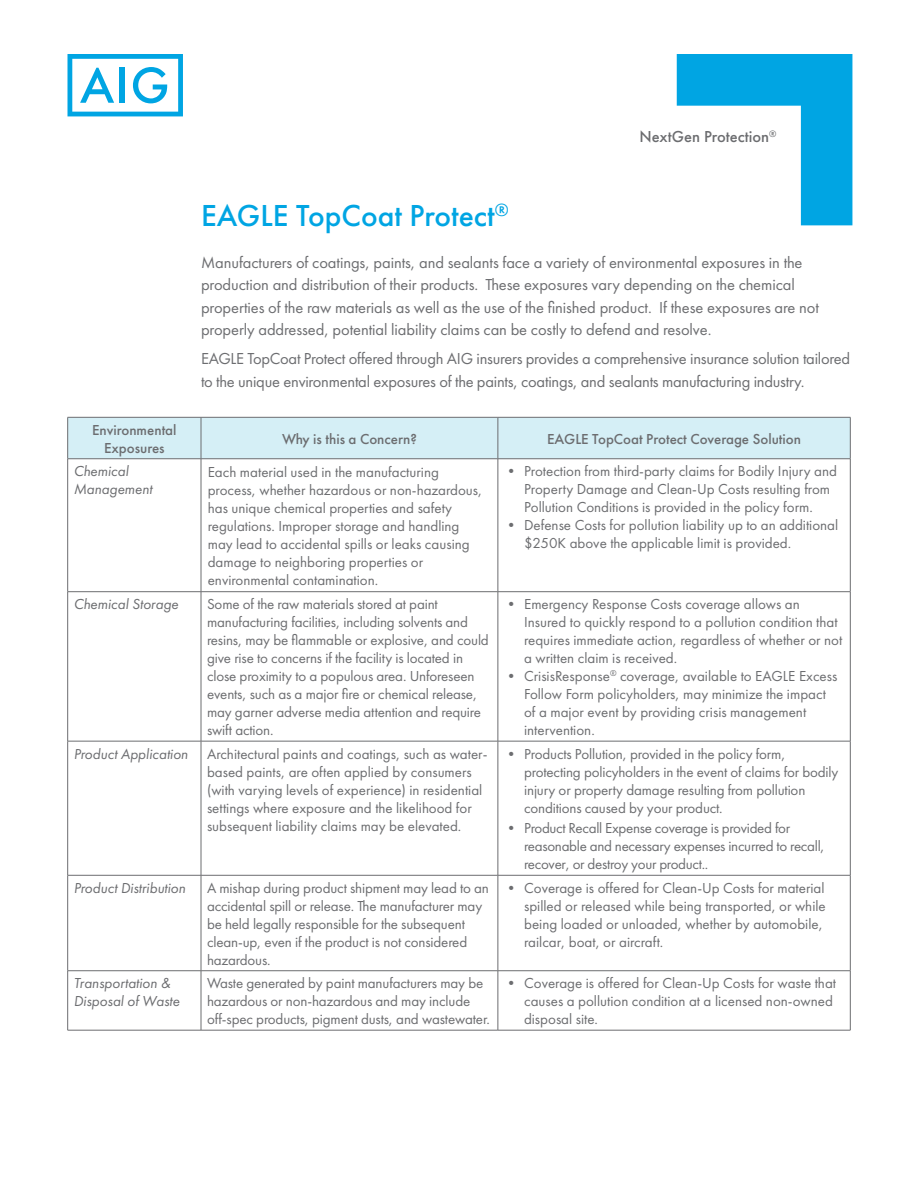
<style>
.page{position:relative;width:918px;height:1188px;background:#fff}
.page>*{position:absolute;margin:0;border:0;box-sizing:border-box;transform-origin:0 0}
.t1{font:500 31.5px "Futura PT";color:#00a5e3}
.t2{font:16.5px/22.5px "Futura PT";letter-spacing:-.005em;color:#6c6d70}
.t3{font:500 16.5px "Futura PT";color:#6c6d70}
.t4{font:15px/18px "Futura PT";color:#6c6d70}
.t5{font:15px/18px "Futura PT";letter-spacing:-.02em;color:#6c6d70}
.t6{font:italic 15px/18px "Futura PT";color:#6c6d70}
.t7{font:500 15px/18px "Futura PT";color:#6c6d70;text-align:center}
</style>
<div class="page">
<svg style="left:68px;top:54px;width:115px;height:62px"></svg>
<svg style="left:677px;top:54px;width:175px;height:171px"></svg>
<div style="left:68px;top:418px;width:782px;height:40px;background:#d5eff6"></div>
<hr style="left:68px;top:417px;width:133px;height:1px;background:#6c6d70">
<hr style="left:67px;top:417px;width:1px;height:42px;background:#6c6d70">
<hr style="left:68px;top:458px;width:133px;height:1px;background:#6c6d70">
<hr style="left:201px;top:417px;width:297px;height:1px;background:#6c6d70">
<hr style="left:201px;top:417px;width:1px;height:42px;background:#6c6d70">
<hr style="left:201px;top:458px;width:297px;height:1px;background:#6c6d70">
<hr style="left:498px;top:417px;width:352px;height:1px;background:#6c6d70">
<hr style="left:498px;top:417px;width:1px;height:42px;background:#6c6d70">
<hr style="left:850px;top:417px;width:1px;height:42px;background:#6c6d70">
<hr style="left:498px;top:458px;width:352px;height:1px;background:#6c6d70">
<hr style="left:67px;top:459px;width:1px;height:133px;background:#6c6d70">
<hr style="left:850px;top:459px;width:1px;height:133px;background:#6c6d70">
<hr style="left:201px;top:459px;width:1px;height:133px;background:#6c6d70">
<hr style="left:498px;top:459px;width:1px;height:133px;background:#6c6d70">
<hr style="left:68px;top:591px;width:133px;height:1px;background:#6c6d70">
<hr style="left:67px;top:592px;width:1px;height:149px;background:#6c6d70">
<hr style="left:498px;top:591px;width:352px;height:1px;background:#6c6d70">
<hr style="left:850px;top:592px;width:1px;height:149px;background:#6c6d70">
<hr style="left:201px;top:591px;width:297px;height:1px;background:#6c6d70">
<hr style="left:201px;top:592px;width:1px;height:149px;background:#6c6d70">
<hr style="left:498px;top:592px;width:1px;height:149px;background:#6c6d70">
<hr style="left:201px;top:741px;width:297px;height:1px;background:#6c6d70">
<hr style="left:68px;top:741px;width:133px;height:1px;background:#6c6d70">
<hr style="left:67px;top:741px;width:1px;height:134px;background:#6c6d70">
<hr style="left:201px;top:741px;width:1px;height:134px;background:#6c6d70">
<hr style="left:498px;top:741px;width:352px;height:1px;background:#6c6d70">
<hr style="left:498px;top:741px;width:1px;height:134px;background:#6c6d70">
<hr style="left:850px;top:741px;width:1px;height:134px;background:#6c6d70">
<hr style="left:68px;top:875px;width:133px;height:1px;background:#6c6d70">
<hr style="left:67px;top:875px;width:1px;height:96px;background:#6c6d70">
<hr style="left:498px;top:875px;width:352px;height:1px;background:#6c6d70">
<hr style="left:850px;top:875px;width:1px;height:96px;background:#6c6d70">
<hr style="left:68px;top:970px;width:133px;height:1px;background:#6c6d70">
<hr style="left:67px;top:971px;width:1px;height:59px;background:#6c6d70">
<hr style="left:498px;top:970px;width:352px;height:1px;background:#6c6d70">
<hr style="left:850px;top:971px;width:1px;height:59px;background:#6c6d70">
<hr style="left:68px;top:1030px;width:133px;height:1px;background:#6c6d70">
<hr style="left:498px;top:1030px;width:352px;height:1px;background:#6c6d70">
<hr style="left:201px;top:875px;width:297px;height:1px;background:#6c6d70">
<hr style="left:201px;top:875px;width:1px;height:96px;background:#6c6d70">
<hr style="left:498px;top:875px;width:1px;height:96px;background:#6c6d70">
<hr style="left:201px;top:970px;width:297px;height:1px;background:#6c6d70">
<hr style="left:201px;top:971px;width:1px;height:59px;background:#6c6d70">
<hr style="left:498px;top:971px;width:1px;height:59px;background:#6c6d70">
<hr style="left:201px;top:1030px;width:297px;height:1px;background:#6c6d70">
<h1 class="t1" style="left:201px;top:197px;width:309px">EAGLE TopCoat Protect<sup>®</sup></h1>
<p class="t3" style="left:640px;top:127px;width:138px">NextGen Protection<sup>®</sup></p>
<p class="t2" style="left:201px;top:251px;width:619px">Manufacturers of coatings, paints, and sealants face a variety of environmental exposures in the production and distribution of their products. These exposures vary depending on the chemical properties of the raw materials as well as the use of the finished product. If these exposures are not properly addressed, potential liability claims can be costly to defend and resolve.</p>
<p class="t2" style="left:201px;top:347px;width:651px">EAGLE TopCoat Protect offered through AIG insurers provides a comprehensive insurance solution tailored to the unique environmental exposures of the paints, coatings, and sealants manufacturing industry.</p>
<p class="t7" style="left:92px;top:421px;width:86px">Environmental<br>Exposures</p>
<p class="t7" style="left:282px;top:430px;width:136px">Why is this a Concern?</p>
<p class="t7" style="left:547px;top:430px;width:256px">EAGLE TopCoat Protect Coverage Solution</p>
<p class="t6" style="left:74px;top:462px;width:80px">Chemical<br>Management</p>
<p class="t4" style="left:208px;top:463px;width:276px">Each material used in the manufacturing process, whether hazardous or non-hazardous, has unique chemical properties and safety regulations. Improper storage and handling may lead to accidental spills or leaks causing damage to neighboring properties or environmental contamination.</p>
<p class="t4" style="left:524px;top:462px;width:314px;text-indent:-20px">• Protection from third-party claims for Bodily Injury and<br>Property Damage and Clean-Up Costs resulting from<br>Pollution Conditions is provided in the policy form.</p>
<p class="t4" style="left:524px;top:516px;width:316px;text-indent:-20px">• Defense Costs for pollution liability up to an additional $250K above the applicable limit is provided.</p>
<p class="t6" style="left:74px;top:595px;width:106px">Chemical Storage</p>
<p class="t4" style="left:207px;top:595px;width:283px">Some of the raw materials stored at paint manufacturing facilities, including solvents and resins, may be flammable or explosive, and could give rise to concerns if the facility is located in close proximity to a populous area. Unforeseen events, such as a major fire or chemical release, may garner adverse media attention and require swift action.</p>
<p class="t4" style="left:524px;top:595px;width:320px;text-indent:-20px">• Emergency Response Costs coverage allows an Insured to quickly respond to a pollution condition that requires immediate action, regardless of whether or not a written claim is received.</p>
<p class="t4" style="left:524px;top:667px;width:315px;text-indent:-20px">• CrisisResponse<sup>®</sup> coverage, available to EAGLE Excess Follow Form policyholders, may minimize the impact of a major event by providing crisis management intervention.</p>
<p class="t6" style="left:74px;top:745px;width:116px">Product Application</p>
<p class="t4" style="left:207px;top:745px;width:282px">Architectural paints and coatings, such as water&shy;based paints, are often applied by consumers (with varying levels of experience) in residential settings where exposure and the likelihood for subsequent liability claims may be elevated.</p>
<p class="t4" style="left:524px;top:745px;width:316px;text-indent:-20px">• Products Pollution, provided in the policy form, protecting policyholders in the event of claims for bodily injury or property damage resulting from pollution conditions caused by your product.</p>
<p class="t5" style="left:524px;top:819px;width:302px;text-indent:-20px">• Product Recall Expense coverage is provided for reasonable and necessary expenses incurred to recall, recover, or destroy your product..</p>
<p class="t6" style="left:74px;top:879px;width:113px">Product Distribution</p>
<p class="t4" style="left:207px;top:879px;width:284px">A mishap during product shipment may lead to an accidental spill or release. The manufacturer may be held legally responsible for the subsequent clean-up, even if the product is not considered hazardous.</p>
<p class="t4" style="left:524px;top:879px;width:303px;text-indent:-20px">• Coverage is offered for Clean-Up Costs for material spilled or released while being transported, or while being loaded or unloaded, whether by automobile, railcar, boat, or aircraft.</p>
<p class="t6" style="left:74px;top:974px;width:108px">Transportation &amp;<br>Disposal of Waste</p>
<p class="t4" style="left:207px;top:974px;width:285px">Waste generated by paint manufacturers may be hazardous or non-hazardous and may include off-spec products, pigment dusts, and wastewater.</p>
<p class="t4" style="left:524px;top:974px;width:314px;text-indent:-20px">• Coverage is offered for Clean-Up Costs for waste that causes a pollution condition at a licensed non-owned disposal site.</p>
</div>
